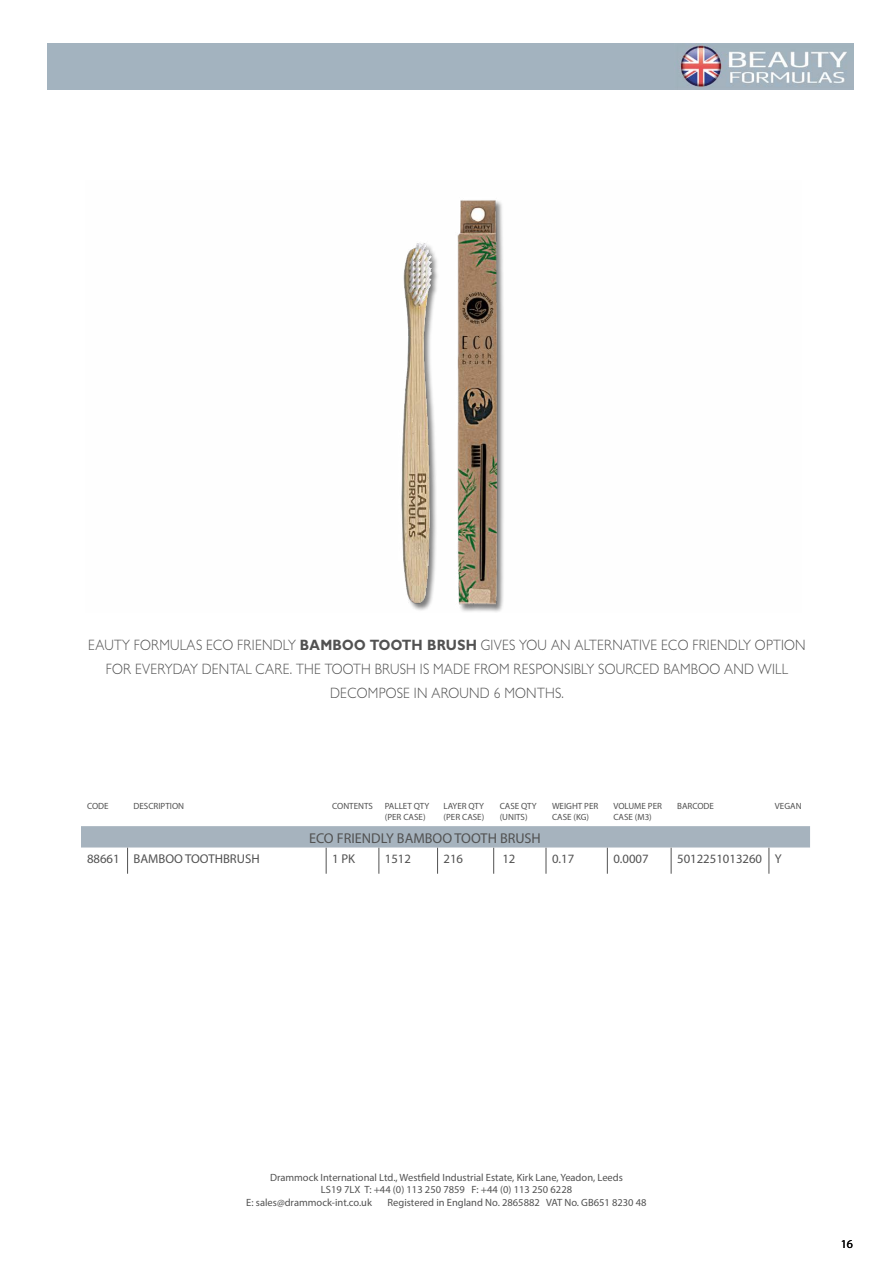
<style>
.page{position:relative;width:893px;height:1263px;background:#fff}
.page>*{position:absolute;margin:0;border:0;box-sizing:border-box;transform-origin:0 0}
.t1{font:300 15px/24px "Gill Sans";letter-spacing:.02em;color:#525252;text-align:center;scale:.9 1}
.t2{font:14.25px "Myriad Pro";color:#525252}
.t3{font:12.75px "Myriad Pro";color:#525252}
.t4{font:12px "Myriad Pro";color:#000}
.t5{font:10.5px "Myriad Pro";color:#525252}
.t6{font:9px/10.8px "Myriad Pro";color:#525252}
.s1{font-weight:700}
</style>
<div class="page">
<img style="left:401px;top:200px;width:103px;height:412px">
<div style="left:48px;top:43px;width:806px;height:47px;background:#a3b3bf"></div>
<img style="left:680px;top:45px;width:167px;height:42px">
<svg style="left:81px;top:826px;width:729px;height:48px"></svg>
<h1 class="t1" style="left:88px;top:632px;width:799px">EAUTY FORMULAS ECO FRIENDLY <span class="s1">BAMBOO TOOTH BRUSH</span> GIVES YOU AN ALTERNATIVE ECO FRIENDLY OPTION<br>FOR EVERYDAY DENTAL CARE. THE TOOTH BRUSH IS MADE FROM RESPONSIBLY SOURCED BAMBOO AND WILL<br>DECOMPOSE IN AROUND 6 MONTHS.</h1>
<p class="t6" style="left:87px;top:801px;width:23px">CODE</p>
<p class="t6" style="left:134px;top:801px;width:52px">DESCRIPTION</p>
<p class="t6" style="left:332px;top:801px;width:42px">CONTENTS</p>
<p class="t6" style="left:385px;top:801px;width:46px">PALLET QTY (PER CASE)</p>
<p class="t6" style="left:444px;top:801px;width:42px">LAYER QTY (PER CASE)</p>
<p class="t6" style="left:500px;top:801px;width:39px">CASE QTY (UNITS)</p>
<p class="t6" style="left:552px;top:801px;width:48px">WEIGHT PER<br>CASE (KG)</p>
<p class="t6" style="left:613px;top:801px;width:50px">VOLUME PER<br>CASE (M3)</p>
<p class="t6" style="left:677px;top:801px;width:38px">BARCODE</p>
<p class="t6" style="left:775px;top:801px;width:28px">VEGAN</p>
<h2 class="t2" style="left:309px;top:829px;width:233px">ECO FRIENDLY BAMBOO TOOTH BRUSH</h2>
<p class="t3" style="left:87px;top:851px;width:174px">88661 BAMBOO TOOTHBRUSH</p>
<p class="t3" style="left:332px;top:851px;width:24px">1 PK</p>
<p class="t3" style="left:385px;top:851px;width:28px">1512</p>
<p class="t3" style="left:444px;top:851px;width:21px">216</p>
<p class="t3" style="left:502px;top:851px;width:15px">12</p>
<p class="t3" style="left:552px;top:851px;width:24px">0.17</p>
<p class="t3" style="left:613px;top:851px;width:37px">0.0007</p>
<p class="t3" style="left:677px;top:851px;width:106px">5012251013260 Y</p>
<p class="t5" style="left:270px;top:1171px;width:354px">Drammock International Ltd., Westfield Industrial Estate, Kirk Lane, Yeadon, Leeds</p>
<p class="t5" style="left:321px;top:1183px;width:253px">LS19 7LX T: +44 (0) 113 250 7859 F: +44 (0) 113 250 6228</p>
<p class="t5" style="left:246px;top:1196px;width:127px">E: sales@drammock-int.co.uk</p>
<p class="t5" style="left:388px;top:1196px;width:261px">Registered in England No. 2865882 VAT No. GB651 8230 48</p>
<p class="t4" style="left:841px;top:1236px;width:14px">16</p>
</div>
